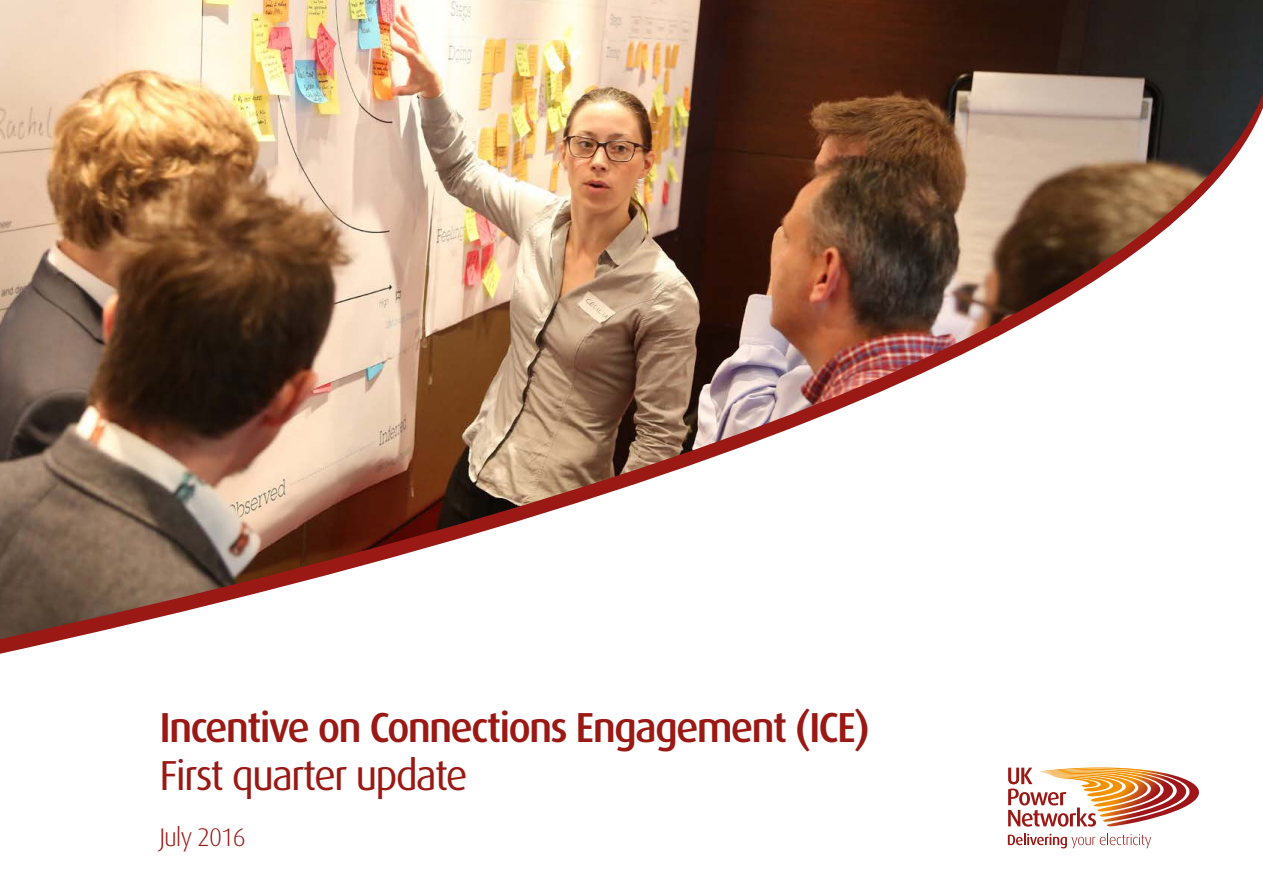
<style>
.page{position:relative;width:1263px;height:893px;background:#fff}
.page>*{position:absolute;margin:0;border:0;box-sizing:border-box;transform-origin:0 0}
.t1{font:500 42px "Dax";letter-spacing:-.045em;color:#9a1915}
.t2{font:42px "Dax";letter-spacing:-.045em;color:#9a1915}
.t3{font:300 25.5px "Dax";letter-spacing:-.045em;color:#9a1915}
</style>
<div class="page">
<img style="left:0;top:0;width:1263px;height:61px">
<svg style="left:1008px;top:767px;width:191px;height:60px"></svg>
<svg style="left:1008px;top:833px;width:143px;height:15px"></svg>
<img style="left:0;top:61px;width:1263px;height:593px">
<p class="t1" style="left:159px;top:704px;width:712px">Incentive on Connections Engagement (ICE)</p>
<p class="t2" style="left:159px;top:752px;width:310px">First quarter update</p>
<p class="t3" style="left:159px;top:823px;width:88px">July 2016</p>
</div>
